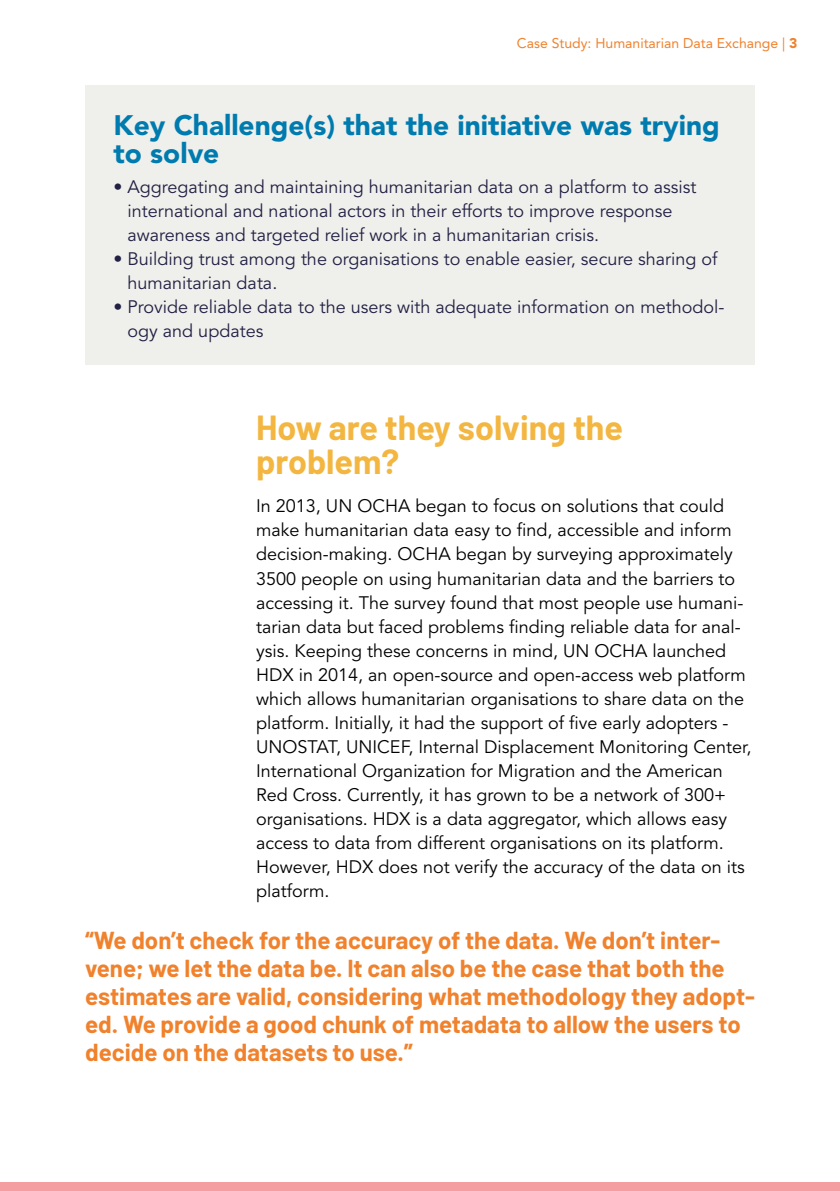
<style>
.page{position:relative;width:840px;height:1191px;background:#fff}
.page>*{position:absolute;margin:0;border:0;box-sizing:border-box;transform-origin:0 0}
.t1{font:700 34px/34px "Barlow";color:#f3b641}
.t2{font:900 28px/28px "Avenir LT Std";color:#007baf}
.t3{font:700 24px/28px "Barlow";color:#f0822d}
.t4{font:18px/24px "Avenir LT Std";color:#000}
.t5{font:18px/24px "Avenir LT Std";color:#222044}
.t6{font:14px "Avenir LT Std";color:#f0822d}
.s1{font-weight:900}
</style>
<div class="page">
<div style="left:0;top:1182px;width:839px;height:9px;background:#f59ea1"></div>
<div style="left:85px;top:85px;width:669px;height:280px;background:#efefeb"></div>
<p class="t6" style="left:516px;top:35px;width:282px">Case Study: Humanitarian Data Exchange | <span class="s1">3</span></p>
<h2 class="t2" style="left:113px;top:111px;width:607px">Key Challenge(s) that the initiative was trying to solve</h2>
<p class="t5" style="left:127px;top:175px;width:570px;text-indent:-14px">• Aggregating and maintaining humanitarian data on a platform to assist international and national actors in their efforts to improve response awareness and targeted relief work in a humanitarian crisis.</p>
<p class="t5" style="left:127px;top:247px;width:591px;text-indent:-14px">• Building trust among the organisations to enable easier, secure sharing of humanitarian data.</p>
<p class="t5" style="left:127px;top:295px;width:598px;text-indent:-14px">• Provide reliable data to the users with adequate information on methodol&shy;ogy and updates</p>
<h1 class="t1" style="left:256px;top:408px;width:368px">How are they solving the problem?</h1>
<p class="t4" style="left:256px;top:495px;width:496px">In 2013, UN OCHA began to focus on solutions that could make humanitarian data easy to find, accessible and inform decision-making. OCHA began by surveying approximately 3500 people on using humanitarian data and the barriers to accessing it. The survey found that most people use humani&shy;tarian data but faced problems finding reliable data for anal&shy;ysis. Keeping these concerns in mind, UN OCHA launched HDX in 2014, an open-source and open-access web platform which allows humanitarian organisations to share data on the platform. Initially, it had the support of five early adopters - UNOSTAT, UNICEF, Internal Displacement Monitoring Center, International Organization for Migration and the American Red Cross. Currently, it has grown to be a network of 300+ organisations. HDX is a data aggregator, which allows easy access to data from different organisations on its platform.<br>However, HDX does not verify the accuracy of the data on its platform.</p>
<p class="t3" style="left:85px;top:924px;width:670px">“We don’t check for the accuracy of the data. We don’t inter&shy;vene; we let the data be. It can also be the case that both the estimates are valid, considering what methodology they adopt&shy;ed. We provide a good chunk of metadata to allow the users to decide on the datasets to use.”</p>
</div>
